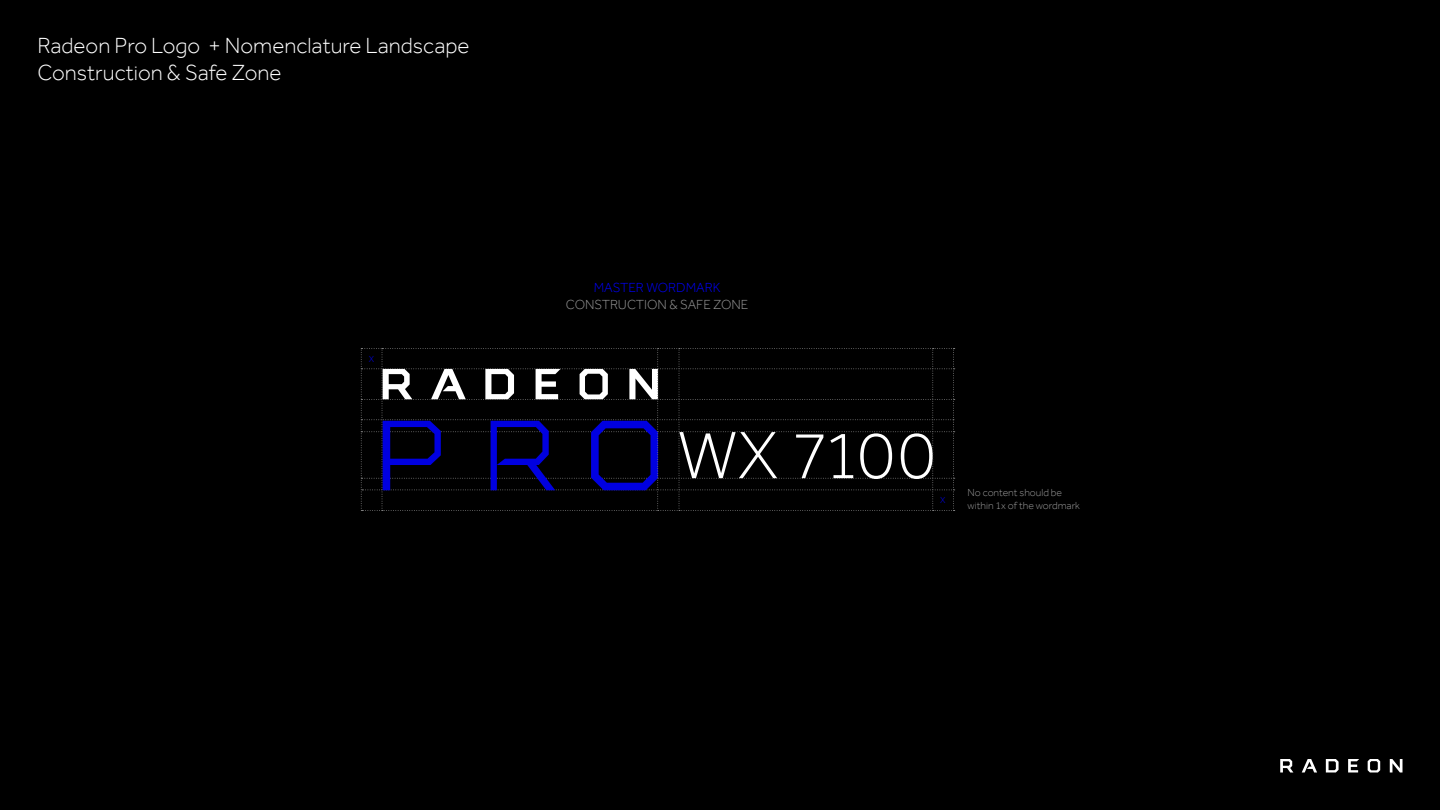
<style>
.page{position:relative;width:1440px;height:810px;background:#000}
.page>*{position:absolute;margin:0;border:0;box-sizing:border-box;transform-origin:0 0}
.t1{font:300 22.5px/27px "Effra Trial";color:#fff}
.t2{font:300 13.5px/16.2px "Effra Trial";color:#999;text-align:center}
.t3{font:300 10.5px/12.6px "Effra Trial";color:#999}
.t4{font:300 9px "Effra Trial";color:#00f}
.s1{color:#00f}
</style>
<div class="page">
<svg style="left:1390px;top:759px;width:13px;height:13px"></svg>
<svg style="left:1302px;top:759px;width:15px;height:13px"></svg>
<svg style="left:1348px;top:759px;width:11px;height:13px"></svg>
<svg style="left:1368px;top:759px;width:12px;height:13px"></svg>
<svg style="left:1280px;top:759px;width:13px;height:13px"></svg>
<svg style="left:1326px;top:759px;width:13px;height:13px"></svg>
<svg style="left:361px;top:348px;width:594px;height:163px"></svg>
<p class="t1" style="left:38px;top:31px;width:434px">Radeon Pro Logo + Nomenclature Landscape<br>Construction &amp; Safe Zone</p>
<p class="t4" style="left:369px;top:353px;width:7px">X</p>
<p class="t2" style="left:566px;top:280px;width:184px"><span class="s1">MASTER WORDMARK<br></span>CONSTRUCTION &amp; SAFE ZONE</p>
<p class="t4" style="left:940px;top:495px;width:7px">X</p>
<p class="t3" style="left:968px;top:486px;width:114px">No content should be within 1x of the wordmark</p>
</div>
